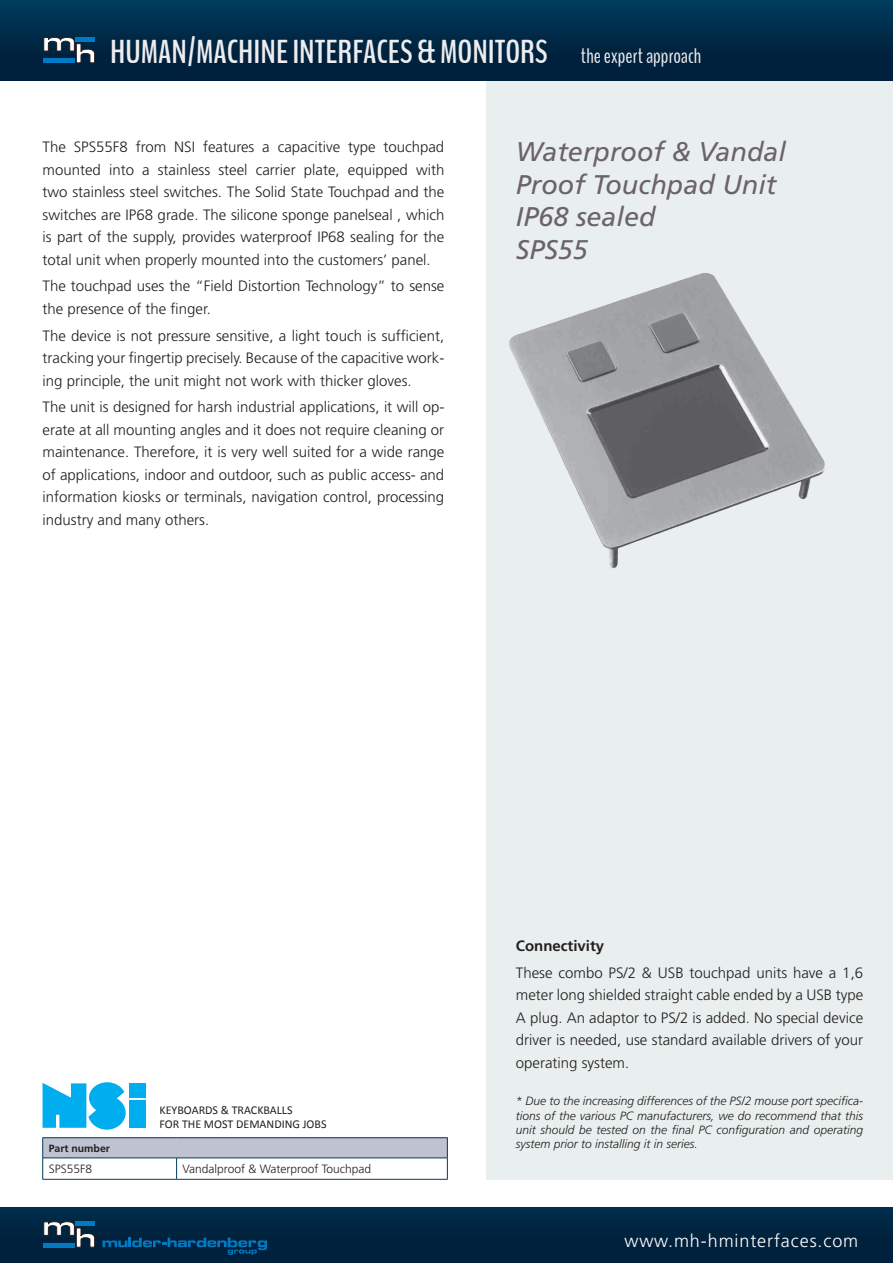
<style>
.page{position:relative;width:893px;height:1263px;background:#fff}
.page>*{position:absolute;margin:0;border:0;box-sizing:border-box;transform-origin:0 0}
.t1{font:700 33px "Bench Nine";color:#edecee}
.t2{font:italic 27px/32.4px "Frutiger";color:#6c6369}
.t3{font:300 18px "Frutiger";letter-spacing:.05em;color:#fff}
.t4{font:300 15px/22.5px "Frutiger";color:#231f20;text-align:justify}
.t5{font:700 15px "Frutiger";color:#231f20}
.t6{font:italic 300 12px/14.4px "Frutiger";color:#231f20;text-align:justify}
.t7{font:12px/13.5px "Calibri";color:#231f20}
.t8{font:300 12px "Frutiger";color:#231f20}
.t9{font:700 10.5px "Frutiger";color:#231f20}
.s1{font-weight:400;font-size:21px}
</style>
<div class="page">
<img style="left:0;top:0;width:893px;height:81px">
<img style="left:0;top:1208px;width:893px;height:55px">
<svg style="left:43px;top:1221px;width:52px;height:26px"></svg>
<hr style="left:43px;top:1243px;width:32px;height:4px;background:#007ac2">
<div style="left:76px;top:1221px;width:19px;height:5px;background:#007ac2"></div>
<svg style="left:103px;top:1237px;width:164px;height:18px;background:#003961"></svg>
<svg style="left:43px;top:37px;width:52px;height:26px"></svg>
<hr style="left:43px;top:59px;width:32px;height:4px;background:#007ac2">
<hr style="left:76px;top:37px;width:19px;height:4px;background:#007ac2">
<div style="left:487px;top:81px;width:406px;height:1098px;background:#e9efee"></div>
<img style="left:509px;top:273px;width:316px;height:296px">
<div style="left:43px;top:1138px;width:404px;height:20px;background:#bfc2cf"></div>
<hr style="left:43px;top:1137px;width:134px;height:1px;background:#023c5f">
<hr style="left:177px;top:1137px;width:271px;height:1px;background:#023c5f">
<hr style="left:43px;top:1158px;width:134px;height:1px;background:#023c5f">
<svg style="left:42px;top:1138px;width:1px;height:41px"></svg>
<hr style="left:177px;top:1158px;width:271px;height:1px;background:#023c5f">
<svg style="left:176px;top:1158px;width:1px;height:21px"></svg>
<hr style="left:43px;top:1179px;width:134px;height:1px;background:#023c5f">
<hr style="left:177px;top:1179px;width:271px;height:1px;background:#023c5f">
<svg style="left:447px;top:1138px;width:1px;height:41px"></svg>
<svg style="left:43px;top:1082px;width:83px;height:48px"></svg>
<div style="left:129px;top:1083px;width:16px;height:14px;background:#00aeef"></div>
<div style="left:129px;top:1101px;width:16px;height:27px;background:#00aeef"></div>
<h1 class="t1" style="left:110px;top:30px;width:592px">HUMAN/MACHINE INTERFACES &amp; MONITORS <span class="s1">the expert approach</span></h1>
<p class="t4" style="left:43px;top:136px;width:403px">The SPS55F8 from NSI features a capacitive type touchpad mounted into a stainless steel carrier plate, equipped with two stainless steel switches. The Solid State Touchpad and the switches are IP68 grade. The silicone sponge panelseal , which is part of the supply, provides waterproof IP68 sealing for the total unit when properly mounted into the customers’ panel.</p>
<p class="t4" style="left:43px;top:275px;width:403px">The touchpad uses the “Field Distortion Technology” to sense the presence of the finger.</p>
<p class="t4" style="left:43px;top:324px;width:403px">The device is not pressure sensitive, a light touch is sufficient, tracking your fingertip precisely. Because of the capacitive work&shy;ing principle, the unit might not work with thicker gloves.</p>
<p class="t4" style="left:43px;top:396px;width:403px">The unit is designed for harsh industrial applications, it will op&shy;erate at all mounting angles and it does not require cleaning or maintenance. Therefore, it is very well suited for a wide range of applications, indoor and outdoor, such as public access- and information kiosks or terminals, navigation control, processing industry and many others.</p>
<p class="t2" style="left:516px;top:136px;width:272px">Waterproof &amp; Vandal<br>Proof Touchpad Unit</p>
<p class="t2" style="left:516px;top:200px;width:141px">IP68 sealed</p>
<p class="t2" style="left:516px;top:233px;width:74px">SPS55</p>
<p class="t7" style="left:159px;top:1103px;width:169px">KEYBOARDS &amp; TRACKBALLS<br>FOR THE MOST DEMANDING JOBS</p>
<p class="t9" style="left:49px;top:1142px;width:63px">Part number</p>
<p class="t8" style="left:49px;top:1162px;width:45px">SPS55F8</p>
<p class="t8" style="left:183px;top:1162px;width:190px">Vandalproof &amp; Waterproof Touchpad</p>
<p class="t5" style="left:516px;top:937px;width:90px">Connectivity</p>
<p class="t4" style="left:516px;top:961px;width:349px">These combo PS/2 &amp; USB touchpad units have a 1,6 meter long shielded straight cable ended by a USB type A plug. An adaptor to PS/2 is added. No special device driver is needed, use standard available drivers of your operating system.</p>
<p class="t6" style="left:516px;top:1094px;width:349px">* Due to the increasing differences of the PS/2 mouse port specifica&shy;tions of the various PC manufacturers, we do recommend that this unit should be tested on the final PC configuration and operating system prior to installing it in series.</p>
<p class="t3" style="left:624px;top:1231px;width:235px">www.mh-hminterfaces.com</p>
</div>
